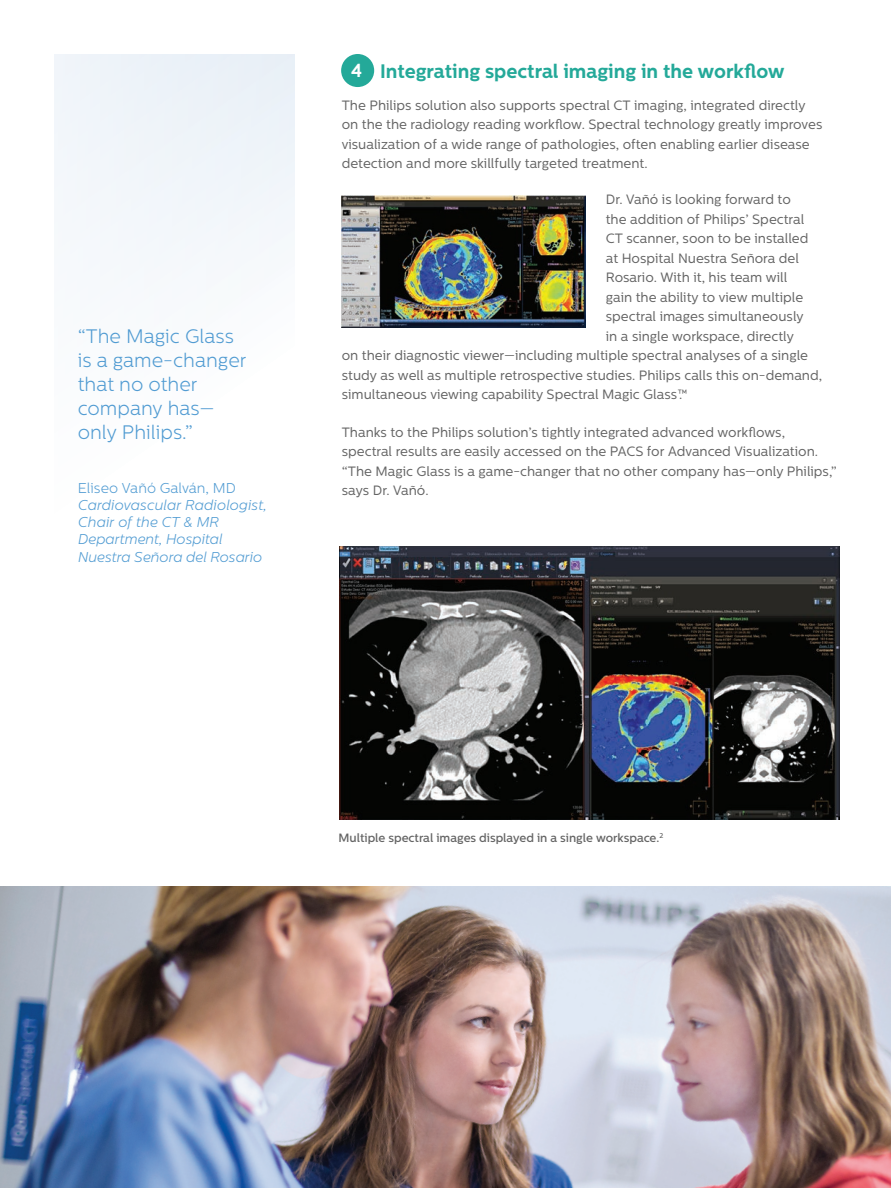
<style>
.page{position:relative;width:891px;height:1188px;background:#fff}
.page>*{position:absolute;margin:0;border:0;box-sizing:border-box;transform-origin:0 0}
.t1{font:300 19.5px/24px "Centrale Sans";color:#509bd2}
.t2{font:700 19.5px "Centrale Sans";color:#24a999}
.t3{font:700 18.9px "Centrale Sans";color:#fff}
.t4{font:italic 300 14.25px/17.1px "Centrale Sans";letter-spacing:-.01em;color:#509bd2}
.t5{font:300 14.25px "Centrale Sans";color:#509bd2}
.t6{font:13.5px/19.5px "Centrale Sans";color:#646464}
.t7{font:500 12px "Centrale Sans";color:#646464}
</style>
<div class="page">
<img style="left:0;top:886px;width:891px;height:302px">
<img style="left:339px;top:546px;width:501px;height:273px">
<div style="left:54px;top:54px;width:240px;height:791px;background:linear-gradient(to right,#fafbfd,#fafcfd)"></div>
<div style="left:341px;top:54px;width:33px;height:33px;background:#24a999;border-radius:50%"></div>
<img style="left:342px;top:195px;width:244px;height:133px">
<h1 class="t1" style="left:78px;top:324px;width:170px">“The Magic Glass is a game-changer that no other company has— only Philips.”</h1>
<p class="t5" style="left:78px;top:480px;width:160px">Eliseo Vañó Galván, MD</p>
<p class="t4" style="left:78px;top:497px;width:191px">Cardiovascular Radiologist,<br>Chair of the CT &amp; MR<br>Department, Hospital<br>Nuestra Señora del Rosario</p>
<h1 class="t2" style="left:380px;top:60px;width:406px">Integrating spectral imaging in the workflow</h1>
<p class="t6" style="left:342px;top:95px;width:482px">The Philips solution also supports spectral CT imaging, integrated directly on the the radiology reading workflow. Spectral technology greatly improves visualization of a wide range of pathologies, often enabling earlier disease detection and more skillfully targeted treatment.</p>
<p class="t6" style="left:606px;top:190px;width:187px">Dr. Vañó is looking forward to</p>
<p class="t6" style="left:606px;top:209px;width:200px">the addition of Philips’ Spectral</p>
<p class="t6" style="left:606px;top:229px;width:204px">CT scanner, soon to be installed</p>
<p class="t6" style="left:606px;top:248px;width:195px">at Hospital Nuestra Señora del</p>
<p class="t6" style="left:606px;top:268px;width:183px">Rosario. With it, his team will</p>
<p class="t6" style="left:606px;top:287px;width:199px">gain the ability to view multiple</p>
<p class="t6" style="left:606px;top:307px;width:199px">spectral images simultaneously</p>
<p class="t6" style="left:606px;top:326px;width:189px">in a single workspace, directly</p>
<p class="t6" style="left:342px;top:346px;width:468px">on their diagnostic viewer—including multiple spectral analyses of a single</p>
<p class="t6" style="left:342px;top:365px;width:482px">study as well as multiple retrospective studies. Philips calls this on-demand,</p>
<p class="t6" style="left:342px;top:385px;width:347px">simultaneous viewing capability Spectral Magic Glass™.</p>
<p class="t6" style="left:342px;top:422px;width:497px">Thanks to the Philips solution’s tightly integrated advanced workflows, spectral results are easily accessed on the PACS for Advanced Visualization. “The Magic Glass is a game-changer that no other company has—only Philips,” says Dr. Vañó.</p>
<h2 class="t3" style="left:351px;top:60px;width:13px">4</h2>
<p class="t7" style="left:339px;top:831px;width:326px">Multiple spectral images displayed in a single workspace.<sup>2</sup></p>
</div>
